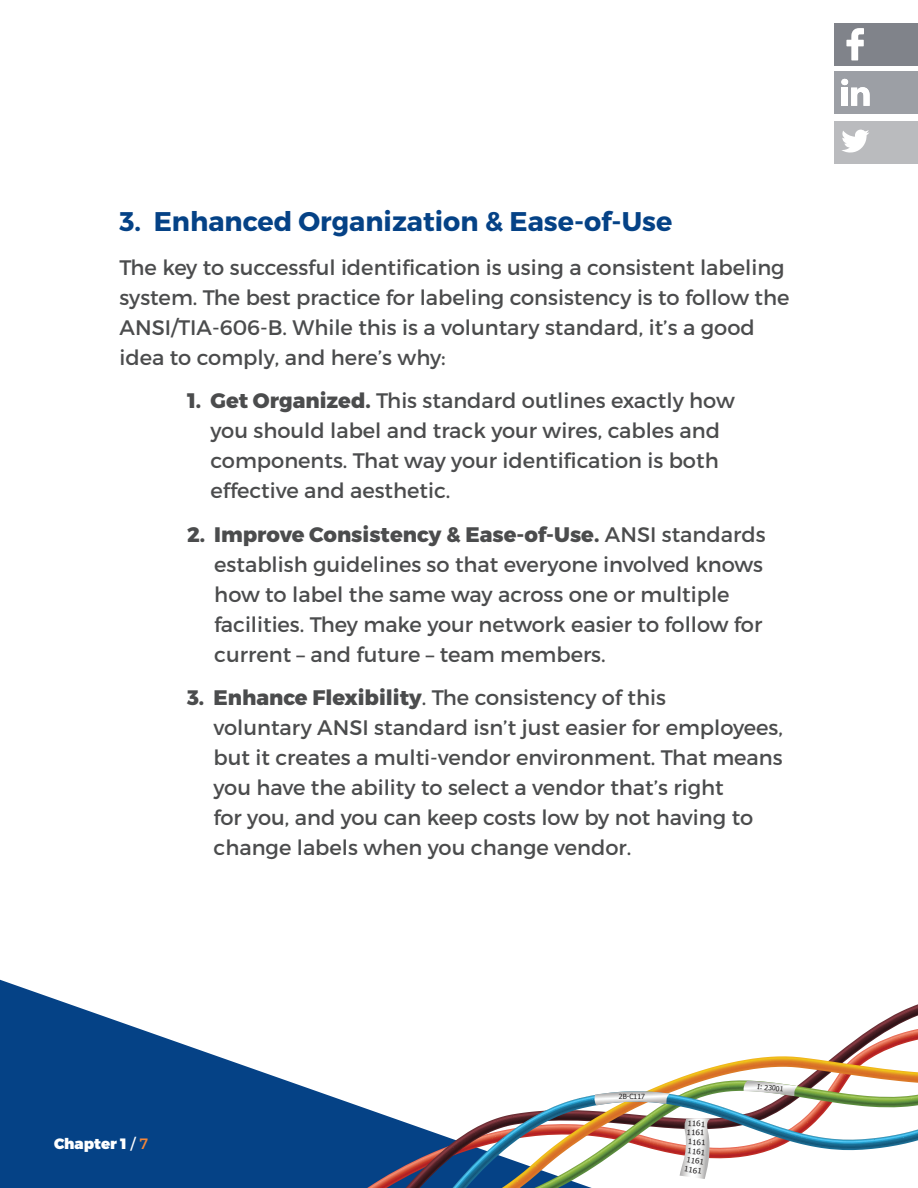
<style>
.page{position:relative;width:918px;height:1188px;background:#fff}
.page>*{position:absolute;margin:0;border:0;box-sizing:border-box;transform-origin:0 0}
.t1{font:700 27px "Montserrat";color:#054286}
.t2{font:21px/30px "Montserrat";color:#4b4c4d}
.t3{font:900 15px "Montserrat";color:#fff}
.t4{font:7.5px/8.7px "Tahoma";color:#201d1e;scale:1.08 1}
.t5{font:7.05px "Tahoma";letter-spacing:-.01em;color:#201d1e}
.s1{font-weight:800}
.s2{font-weight:400}
.s3{font-weight:400;color:#f58638}
</style>
<div class="page">
<svg style="left:0;top:980px;width:367px;height:208px;fill:#054286"></svg>
<svg style="left:367px;top:1109px;width:39px;height:79px;background:#325488"></svg>
<svg style="left:406px;top:1004px;width:512px;height:184px"></svg>
<svg style="left:502px;top:1056px;width:416px;height:35px"></svg>
<svg style="left:452px;top:1091px;width:82px;height:97px"></svg>
<svg style="left:534px;top:1080px;width:384px;height:108px"></svg>
<div style="left:835px;top:71px;width:83px;height:42px;background:#9c9fa5"></div>
<svg style="left:841px;top:79px;width:29px;height:27px"></svg>
<div style="left:835px;top:121px;width:83px;height:42px;background:#babbbe"></div>
<svg style="left:842px;top:130px;width:27px;height:23px"></svg>
<div style="left:835px;top:24px;width:83px;height:42px;background:#80838a"></div>
<svg style="left:846px;top:28px;width:18px;height:32px"></svg>
<p class="t1" style="left:120px;top:205px;width:554px">3. Enhanced Organization &amp; Ease-of-Use</p>
<p class="t2" style="left:120px;top:252px;width:671px">The key to successful identification is using a consistent labeling system. The best practice for labeling consistency is to follow the ANSI/TIA-606-B. While this is a voluntary standard, it’s a good idea to comply, and here’s why:</p>
<p class="t2" style="left:211px;top:386px;width:526px;text-indent:-23px"><span class="s1">1. Get Organized.</span> This standard outlines exactly how you should label and track your wires, cables and components. That way your identification is both effective and aesthetic.</p>
<p class="t2" style="left:214px;top:519px;width:553px;text-indent:-27px"><span class="s1">2. Improve Consistency &amp; Ease-of-Use.</span> ANSI standards establish guidelines so that everyone involved knows how to label the same way across one or multiple facilities. They make your network easier to follow for current – and future – team members.</p>
<p class="t2" style="left:214px;top:683px;width:571px;text-indent:-26px"><span class="s1">3. Enhance Flexibility</span>. The consistency of this<br>voluntary ANSI standard isn’t just easier for employees, but it creates a multi-vendor environment. That means you have the ability to select a vendor that’s right<br>for you, and you can keep costs low by not having to change labels when you change vendor.</p>
<p class="t3" style="left:54px;top:1134px;width:96px">Chapter 1 <span class="s2">/</span> <span class="s3">7</span></p>
<p class="t5" style="left:619px;top:1092px;width:28px">2B-C117</p>
<p class="t4" style="left:687px;top:1118px;width:18px;rotate:3deg">1161<br>1161</p>
<p class="t4" style="left:688px;top:1137px;width:18px;rotate:3deg">1161</p>
<p class="t4" style="left:688px;top:1146px;width:18px;rotate:7deg">1161</p>
<p class="t4" style="left:687px;top:1154px;width:19px;line-height:9.8px;rotate:9deg">1161<br>1161</p>
<p class="t5" style="left:758px;top:1081px;width:28px;rotate:7deg">I: 23001</p>
</div>
